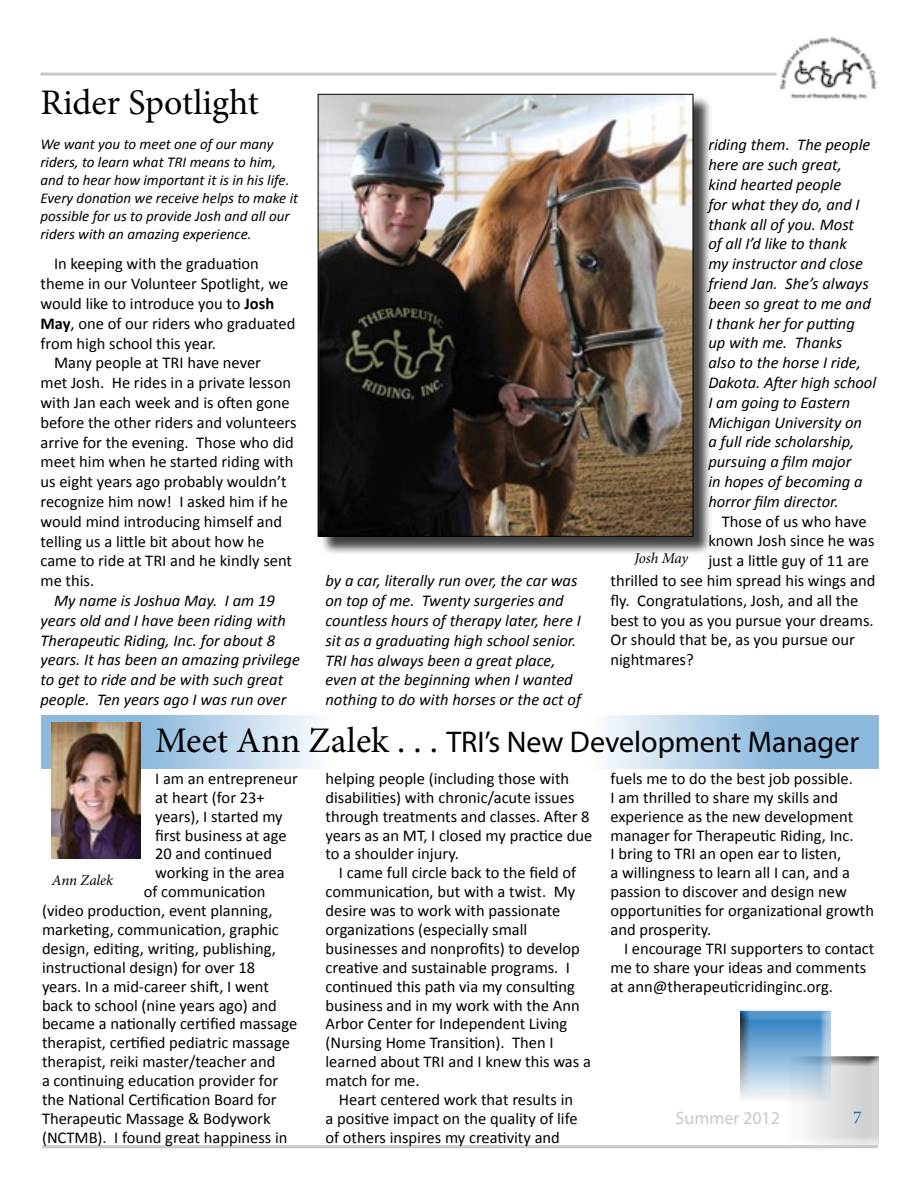
<style>
.page{position:relative;width:918px;height:1188px;background:#fff}
.page>*{position:absolute;margin:0;border:0;box-sizing:border-box;transform-origin:0 0}
.t1{font:36px "Minion Pro";color:#000}
.t2{font:30px "Myriad Pro";color:#000}
.t3{font:18px "Myriad Pro";color:#c7c8ca}
.t4{font:18px "Minion Pro";color:#1c75bc}
.t5{font:16.5px/18.9px "Calibri";color:#000}
.t6{font:italic 16.5px/19.8px "Calibri";color:#000}
.t7{font:italic 15px/18px "Calibri";color:#000}
.t8{font:italic 15px "Minion Pro";letter-spacing:-.015em;color:#000}
.s1{font-weight:700}
.s2{font-family:"Minion Pro";font-size:36px}
</style>
<div class="page">
<div style="left:777px;top:1055px;width:108px;height:100px;background:#000;opacity:.75"></div>
<img style="left:779px;top:37px;width:98px;height:63px">
<div style="left:738px;top:999px;width:104px;height:112px;background:#fff;opacity:.75"></div>
<div style="left:738px;top:1004px;width:100px;height:109px;background:#000;opacity:.75"></div>
<hr style="left:42px;top:1145px;width:836px;height:3px;background:#c7c8ca">
<hr style="left:40px;top:73px;width:737px;height:3px;background:#c7c8ca">
<svg style="left:42px;top:716px;width:837px;height:53px"></svg>
<div style="left:320px;top:96px;width:392px;height:459px;background:#000;opacity:.75"></div>
<img style="left:320px;top:96px;width:371px;height:439px">
<img style="left:52px;top:723px;width:88px;height:136px">
<h1 class="t1" style="left:40px;top:78px;width:220px">Rider Spotlight</h1>
<p class="t7" style="left:40px;top:135px;width:259px">We want you to meet one of our many riders, to learn what TRI means to him, and to hear how important it is in his life.<br>Every donation we receive helps to make it possible for us to provide Josh and all our riders with an amazing experience.</p>
<p class="t5" style="left:54px;top:254px;width:206px">In keeping with the graduation</p>
<p class="t5" style="left:41px;top:274px;width:249px">theme in our Volunteer Spotlight, we</p>
<p class="t5" style="left:41px;top:294px;width:235px">would like to introduce you to <span class="s1">Josh</span></p>
<p class="t5" style="left:41px;top:314px;width:256px"><span class="s1">May</span>, one of our riders who graduated</p>
<p class="t5" style="left:41px;top:334px;width:177px">from high school this year.</p>
<p class="t5" style="left:54px;top:353px;width:209px">Many people at TRI have never</p>
<p class="t5" style="left:41px;top:373px;width:252px">met Josh. He rides in a private lesson</p>
<p class="t5" style="left:41px;top:393px;width:251px">with Jan each week and is often gone</p>
<p class="t5" style="left:41px;top:413px;width:258px">before the other riders and volunteers</p>
<p class="t5" style="left:41px;top:433px;width:255px">arrive for the evening. Those who did</p>
<p class="t5" style="left:41px;top:452px;width:254px">meet him when he started riding with</p>
<p class="t5" style="left:41px;top:472px;width:248px">us eight years ago probably wouldn’t</p>
<p class="t5" style="left:41px;top:492px;width:249px">recognize him now! I asked him if he</p>
<p class="t5" style="left:41px;top:512px;width:243px">would mind introducing himself and</p>
<p class="t5" style="left:41px;top:532px;width:225px">telling us a little bit about how he</p>
<p class="t5" style="left:41px;top:551px;width:253px">came to ride at TRI and he kindly sent</p>
<p class="t5" style="left:41px;top:571px;width:55px">me this.</p>
<p class="t6" style="left:41px;top:590px;width:261px;text-indent:13px">My name is Joshua May. I am 19 years old and I have been riding with Therapeutic Riding, Inc. for about 8 years. It has been an amazing privilege to get to ride and be with such great people. Ten years ago I was run over</p>
<p class="t6" style="left:326px;top:570px;width:257px">by a car, literally run over, the car was on top of me. Twenty surgeries and countless hours of therapy later, here I sit as a graduating high school senior.<br>TRI has always been a great place, even at the beginning when I wanted nothing to do with horses or the act of</p>
<p class="t6" style="left:708px;top:134px;width:169px">riding them. The people here are such great,<br>kind hearted people<br>for what they do, and I thank all of you. Most<br>of all I’d like to thank<br>my instructor and close friend Jan. She’s always been so great to me and<br>I thank her for putting<br>up with me. Thanks<br>also to the horse I ride,<br>Dakota. After high school<br>I am going to Eastern<br>Michigan University on<br>a full ride scholarship, pursuing a film major<br>in hopes of becoming a horror film director.</p>
<p class="t5" style="left:722px;top:512px;width:146px">Those of us who have</p>
<p class="t5" style="left:708px;top:532px;width:168px">known Josh since he was</p>
<p class="t5" style="left:708px;top:551px;width:162px">just a little guy of 11 are</p>
<p class="t5" style="left:610px;top:571px;width:266px">thrilled to see him spread his wings and</p>
<p class="t5" style="left:610px;top:591px;width:249px">fly. Congratulations, Josh, and all the</p>
<p class="t5" style="left:610px;top:611px;width:265px">best to you as you pursue your dreams.</p>
<p class="t5" style="left:610px;top:631px;width:246px">Or should that be, as you pursue our</p>
<p class="t5" style="left:610px;top:650px;width:85px">nightmares?</p>
<p class="t8" style="left:635px;top:548px;width:55px">Josh May</p>
<h2 class="t2" style="left:155px;top:724px;width:706px"><span class="s2">Meet Ann Zalek . . .</span> TRI’s New Development Manager</h2>
<p class="t5" style="left:155px;top:769px;width:144px">I am an entrepreneur</p>
<p class="t5" style="left:155px;top:788px;width:111px">at heart (for 23+</p>
<p class="t5" style="left:155px;top:807px;width:129px">years), I started my</p>
<p class="t5" style="left:155px;top:826px;width:133px">first business at age</p>
<p class="t5" style="left:155px;top:845px;width:118px">20 and continued</p>
<p class="t5" style="left:155px;top:863px;width:131px">working in the area</p>
<p class="t5" style="left:144px;top:882px;width:123px">of communication</p>
<p class="t5" style="left:42px;top:901px;width:232px">(video production, event planning,</p>
<p class="t5" style="left:42px;top:920px;width:238px">marketing, communication, graphic</p>
<p class="t5" style="left:42px;top:939px;width:235px">design, editing, writing, publishing,</p>
<p class="t5" style="left:42px;top:958px;width:215px">instructional design) for over 18</p>
<p class="t5" style="left:42px;top:977px;width:228px">years. In a mid-career shift, I went</p>
<p class="t5" style="left:42px;top:996px;width:236px">back to school (nine years ago) and</p>
<p class="t5" style="left:42px;top:1015px;width:257px">became a nationally certified massage</p>
<p class="t5" style="left:42px;top:1033px;width:249px">therapist, certified pediatric massage</p>
<p class="t5" style="left:42px;top:1052px;width:235px">therapist, reiki master/teacher and</p>
<p class="t5" style="left:42px;top:1071px;width:238px">a continuing education provider for</p>
<p class="t5" style="left:42px;top:1090px;width:236px">the National Certification Board for</p>
<p class="t5" style="left:42px;top:1109px;width:230px">Therapeutic Massage &amp; Bodywork</p>
<p class="t5" style="left:42px;top:1128px;width:247px">(NCTMB). I found great happiness in</p>
<p class="t8" style="left:52px;top:870px;width:63px">Ann Zalek</p>
<p class="t5" style="left:326px;top:769px;width:268px">helping people (including those with disabilities) with chronic/acute issues through treatments and classes. After 8 years as an MT, I closed my practice due to a shoulder injury.</p>
<p class="t5" style="left:326px;top:863px;width:267px;text-indent:13px">I came full circle back to the field of communication, but with a twist. My desire was to work with passionate organizations (especially small businesses and nonprofits) to develop creative and sustainable programs. I continued this path via my consulting business and in my work with the Ann Arbor Center for Independent Living (Nursing Home Transition). Then I learned about TRI and I knew this was a match for me.</p>
<p class="t5" style="left:326px;top:1090px;width:254px;text-indent:13px">Heart centered work that results in a positive impact on the quality of life of others inspires my creativity and</p>
<p class="t5" style="left:611px;top:769px;width:265px">fuels me to do the best job possible.<br>I am thrilled to share my skills and experience as the new development manager for Therapeutic Riding, Inc.<br>I bring to TRI an open ear to listen,<br>a willingness to learn all I can, and a passion to discover and design new opportunities for organizational growth and prosperity.</p>
<p class="t5" style="left:611px;top:939px;width:265px;text-indent:13px">I encourage TRI supporters to contact me to share your ideas and comments at ann@therapeuticridinginc.org.</p>
<p class="t3" style="left:676px;top:1106px;width:106px">Summer 2012</p>
<p class="t4" style="left:853px;top:1105px;width:10px">7</p>
</div>
